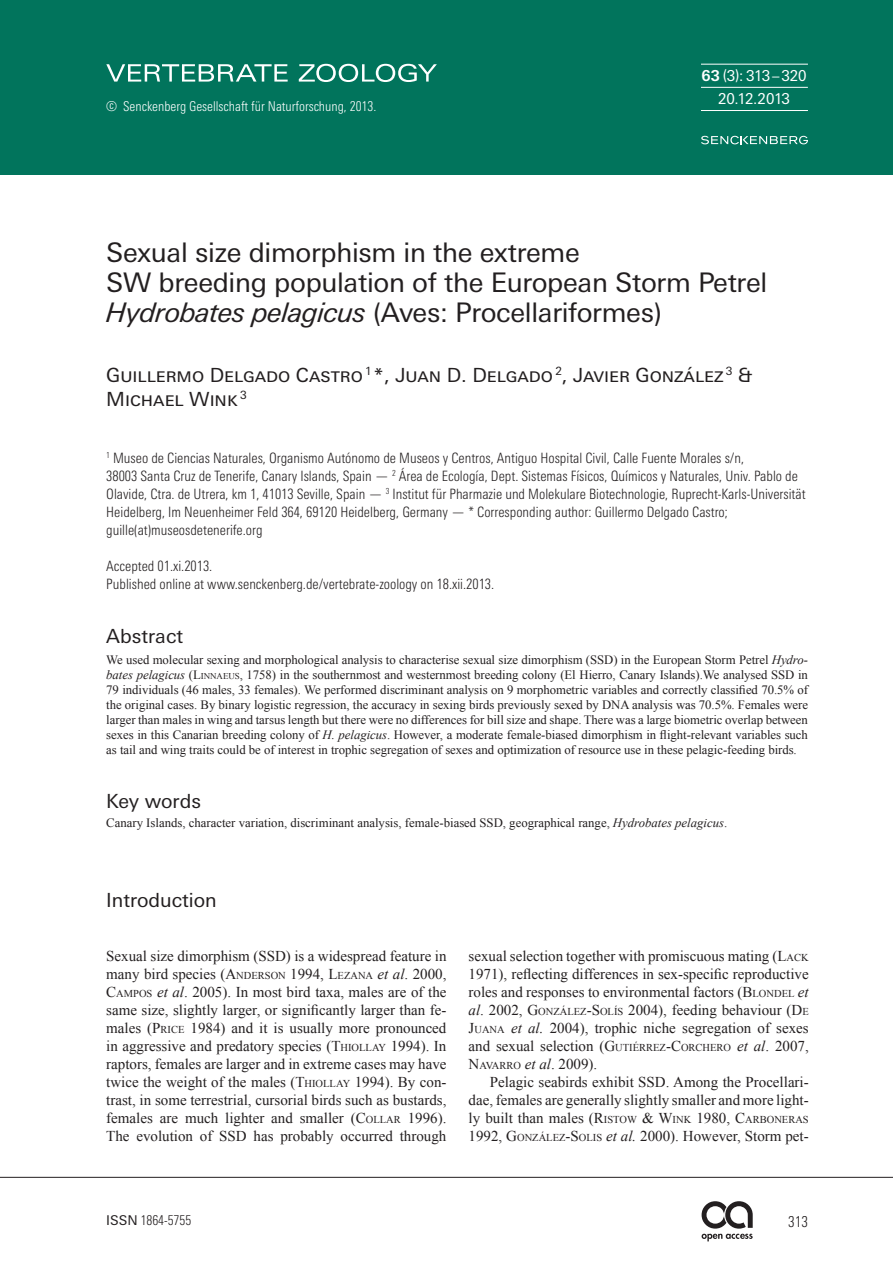
<style>
.page{position:relative;width:893px;height:1263px;background:#fff}
.page>*{position:absolute;margin:0;border:0;box-sizing:border-box;transform-origin:0 0}
.t1{font:27px/30px "Univers Next W1 G";letter-spacing:-.01em;color:#231f20}
.t2{font:19.5px/24px "Univers Next W1 G";letter-spacing:-.005em;color:#231f20}
.t3{font:15px/18px "Times New Roman";color:#231f20;text-align:justify}
.t4{font:15px/22.8px "Univers Next W1 G";letter-spacing:-.03em;color:#fff;text-align:center}
.t5{font:300 condensed 15px "Univers Next Pro";color:#231f20}
.t6{font:300 condensed 14.25px/18px "Univers Next Pro";color:#231f20}
.t7{font:300 condensed 13.5px "Univers Next Pro";color:#fff}
.t8{font:300 condensed 13.5px "Univers Next Pro";color:#231f20}
.t9{font:12.75px/15px "Times New Roman";color:#231f20;text-align:justify}
.s1{font-weight:700}
.s2{font-style:italic}
.s3{font-style:inherit}
.s4{font-size:8.85px}
.s5{font-size:10.5px}
.s6{font-family:"Univers Next W1 G";font-weight:400;font-stretch:normal}
</style>
<div class="page">
<hr style="left:0;top:1177px;width:893px;height:1px;background:#231f20">
<svg style="left:702px;top:1234px;width:51px;height:7px"></svg>
<svg style="left:702px;top:1201px;width:51px;height:27px"></svg>
<div style="left:0;top:0;width:893px;height:174px;background:#01745c"></div>
<hr style="left:701px;top:64px;width:107px;height:1px;background:#fff">
<hr style="left:701px;top:110px;width:107px;height:1px;background:#fff">
<hr style="left:701px;top:87px;width:107px;height:1px;background:#fff">
<svg style="left:106px;top:64px;width:331px;height:18px"></svg>
<svg style="left:701px;top:136px;width:107px;height:8px"></svg>
<p class="t7" style="left:106px;top:98px;width:271px">© Senckenberg Gesellschaft für Naturforschung, 2013.</p>
<p class="t4" style="left:701px;top:65px;width:107px"><span class="s1">63</span> (3): 313–320<br>20.12.2013</p>
<h1 class="t1" style="left:106px;top:237px;width:663px">Sexual size dimorphism in the extreme<br>SW breeding population of the European Storm Petrel<br><span class="s2">Hydrobates pelagicus</span> (Aves: Procellariformes)</h1>
<h2 class="t2" style="left:106px;top:363px;width:647px">Guillermo Delgado Castro <sup>1</sup>*, Juan D. Delgado <sup>2</sup>, Javier González <sup>3</sup> &amp;<br>Michael Wink <sup>3</sup></h2>
<p class="t6" style="left:106px;top:449px;width:701px"><sup>1</sup> Museo de Ciencias Naturales, Organismo Autónomo de Museos y Centros, Antiguo Hospital Civil, Calle Fuente Morales s/n,<br>38003 Santa Cruz de Tenerife, Canary Islands, Spain — <sup>2</sup> Área de Ecología, Dept. Sistemas Físicos, Químicos y Naturales, Univ. Pablo de Olavide, Ctra. de Utrera, km 1, 41013 Seville, Spain — <sup>3</sup> Institut für Pharmazie und Molekulare Biotechnologie, Ruprecht-Karls-Universität Heidelberg, Im Neuenheimer Feld 364, 69120 Heidelberg, Germany — * Corresponding author: Guillermo Delgado Castro; guille(at)museosdetenerife.org</p>
<p class="t6" style="left:106px;top:557px;width:389px">Accepted 01.xi.2013.<br>Published online at www.senckenberg.de/vertebrate-zoology on 18.xii.2013.</p>
<h2 class="t2" style="left:106px;top:624px;width:78px">Abstract</h2>
<p class="t9" style="left:106px;top:652px;width:703px">We used molecular sexing and morphological analysis to characterise sexual size dimorphism (SSD) in the European Storm Petrel <span class="s2">Hydro&shy;bates pelagicus</span> (<span class="s3">L</span><span class="s4">INNAEUS</span>, 1758) in the southernmost and westernmost breeding colony (El Hierro, Canary Islands).We analysed SSD in 79 individuals (46 males, 33 females). We performed discriminant analysis on 9 morphometric variables and correctly classified 70.5% of the original cases. By binary logistic regression, the accuracy in sexing birds previously sexed by DNA analysis was 70.5%. Females were larger than males in wing and tarsus length but there were no differences for bill size and shape. There was a large biometric overlap between sexes in this Canarian breeding colony of <span class="s2">H. pelagicus</span>. However, a moderate female-biased dimorphism in flight-relevant variables such as tail and wing traits could be of interest in trophic segregation of sexes and optimization of resource use in these pelagic-feeding birds.</p>
<h2 class="t2" style="left:106px;top:789px;width:96px">Key words</h2>
<p class="t9" style="left:106px;top:815px;width:622px">Canary Islands, character variation, discriminant analysis, female-biased SSD, geographical range, <span class="s2">Hydrobates pelagicus</span>.</p>
<h2 class="t2" style="left:106px;top:888px;width:112px">Introduction</h2>
<p class="t3" style="left:106px;top:947px;width:342px">Sexual size dimorphism (SSD) is a widespread feature in many bird species (<span class="s3">A</span><span class="s5">NDERSON</span> 1994, <span class="s3">L</span><span class="s5">EZANA</span> <span class="s2">et al</span>. 2000, <span class="s3">C</span><span class="s5">AMPOS</span> <span class="s2">et al</span>. 2005). In most bird taxa, males are of the same size, slightly larger, or significantly larger than fe&shy;males (<span class="s3">P</span><span class="s5">RICE</span> 1984) and it is usually more pronounced in aggressive and predatory species (<span class="s3">T</span><span class="s5">HIOLLAY</span> 1994). In raptors, females are larger and in extreme cases may have twice the weight of the males (<span class="s3">T</span><span class="s5">HIOLLAY</span> 1994). By con&shy;trast, in some terrestrial, cursorial birds such as bustards, females are much lighter and smaller (<span class="s3">C</span><span class="s5">OLLAR</span> 1996).<br>The evolution of SSD has probably occurred through</p>
<p class="t3" style="left:469px;top:947px;width:342px">sexual selection together with promiscuous mating (<span class="s3">L</span><span class="s5">ACK </span>1971), reflecting differences in sex-specific reproductive roles and responses to environmental factors (<span class="s3">B</span><span class="s5">LONDEL</span> <span class="s2">et al</span>. 2002, <span class="s3">G</span><span class="s5">ONZÁLEZ</span><span class="s3">-S</span> <span class="s5">OLÍS</span> 2004), feeding behaviour (<span class="s3">D</span><span class="s5">E </span><span class="s3">J</span><span class="s5">UANA</span> <span class="s2">et al.</span> 2004), trophic niche segregation of sexes and sexual selection (<span class="s3">G</span><span class="s5">UTIÉRREZ</span><span class="s3">-C</span><span class="s5">ORCHERO</span> <span class="s2">et al</span>. 2007, <span class="s3">N</span><span class="s5">AVARRO</span> <span class="s2">et al</span>. 2009).</p>
<p class="t3" style="left:469px;top:1073px;width:342px;text-indent:21px">Pelagic seabirds exhibit SSD. Among the Procellari&shy;dae, females are generally slightly smaller and more light&shy;ly built than males (<span class="s3">R</span><span class="s5">ISTOW</span> <span class="s3">&amp; W</span><span class="s5">INK</span> 1980, <span class="s3">C</span><span class="s5">ARBONERAS </span>1992, <span class="s3">G</span><span class="s5">ONZÁLEZ</span><span class="s3">-S</span> <span class="s5">OLIS</span> <span class="s2">et al.</span> 2000). However, Storm pet-</p>
<p class="t8" style="left:106px;top:1212px;width:86px"><span class="s6">ISSN</span> 1864-5755</p>
<p class="t5" style="left:788px;top:1213px;width:21px">313</p>
</div>
